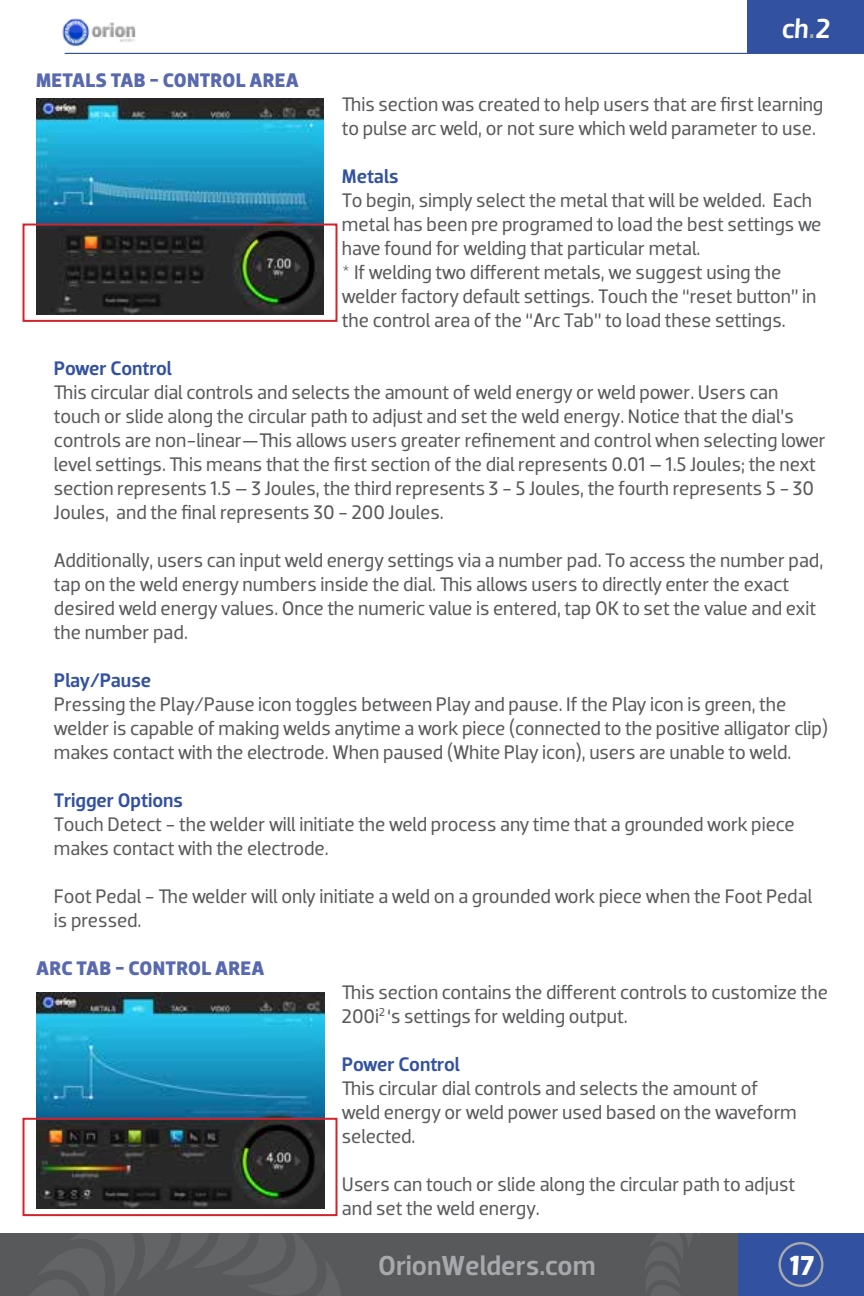
<style>
.page{position:relative;width:864px;height:1296px;background:#fff}
.page>*{position:absolute;margin:0;border:0;box-sizing:border-box;transform-origin:0 0}
.t1{font:500 28px "Dobra";color:#a7a9ac}
.t2{font:italic 500 28px "Dobra";color:#fff}
.t3{font:italic 700 28px "Dobra";color:#fff}
.t4{font:20px/24px "Dobra";letter-spacing:-.005em;color:#58595b}
.t5{font:500 20px "Dobra";letter-spacing:-.005em;color:#3251a1}
.t6{font:700 20px "Dobra";letter-spacing:.015em;color:#5969af}
.s1{color:#a7a9ac}
</style>
<div class="page">
<div style="left:0;top:1233px;width:864px;height:63px;background:#58595b"></div>
<svg style="left:645px;top:1233px;width:55px;height:63px"></svg>
<svg style="left:30px;top:1233px;width:311px;height:63px"></svg>
<div style="left:738px;top:1233px;width:126px;height:63px;background:#3251a1"></div>
<hr style="left:65px;top:53px;width:736px;height:1px;background:#3251a1">
<div style="left:747px;top:0;width:117px;height:54px;background:#3251a1"></div>
<img style="left:62px;top:18px;width:74px;height:28px">
<div style="left:779px;top:1242px;width:44px;height:45px;border:2px solid #a7a9ac;border-radius:50%"></div>
<img style="left:36px;top:99px;width:288px;height:216px">
<div style="left:22px;top:224px;width:316px;height:98px;border:2px solid #d2232a"></div>
<img style="left:36px;top:993px;width:288px;height:216px">
<div style="left:22px;top:1118px;width:316px;height:98px;border:2px solid #d2232a"></div>
<p class="t6" style="left:36px;top:68px;width:264px">METALS TAB - CONTROL AREA</p>
<h1 class="t2" style="left:781px;top:12px;width:50px">ch<span class="s1">.</span>2</h1>
<p class="t4" style="left:342px;top:92px;width:483px">This section was created to help users that are first learning to pulse arc weld, or not sure which weld parameter to use.</p>
<p class="t5" style="left:342px;top:164px;width:58px">Metals</p>
<p class="t4" style="left:342px;top:188px;width:481px">To begin, simply select the metal that will be welded. Each metal has been pre programed to load the best settings we have found for welding that particular metal.<br>* If welding two different metals, we suggest using the welder factory default settings. Touch the “reset button” in the control area of the “Arc Tab” to load these settings.</p>
<p class="t5" style="left:54px;top:356px;width:119px">Power Control</p>
<p class="t4" style="left:54px;top:380px;width:773px">This circular dial controls and selects the amount of weld energy or weld power. Users can touch or slide along the circular path to adjust and set the weld energy. Notice that the dial’s controls are non-linear—This allows users greater refinement and control when selecting lower level settings. This means that the first section of the dial represents 0.01 – 1.5 Joules; the next section represents 1.5 – 3 Joules, the third represents 3 - 5 Joules, the fourth represents 5 - 30<br>Joules, and the final represents 30 - 200 Joules.</p>
<p class="t4" style="left:54px;top:548px;width:771px">Additionally, users can input weld energy settings via a number pad. To access the number pad, tap on the weld energy numbers inside the dial. This allows users to directly enter the exact desired weld energy values. Once the numeric value is entered, tap OK to set the value and exit the number pad.</p>
<p class="t5" style="left:54px;top:669px;width:99px">Play/Pause</p>
<p class="t4" style="left:54px;top:692px;width:776px">Pressing the Play/Pause icon toggles between Play and pause. If the Play icon is green, the welder is capable of making welds anytime a work piece (connected to the positive alligator clip) makes contact with the electrode. When paused (White Play icon), users are unable to weld.</p>
<p class="t5" style="left:54px;top:789px;width:131px">Trigger Options</p>
<p class="t4" style="left:54px;top:812px;width:742px">Touch Detect - the welder will initiate the weld process any time that a grounded work piece makes contact with the electrode.</p>
<p class="t4" style="left:54px;top:884px;width:760px">Foot Pedal - The welder will only initiate a weld on a grounded work piece when the Foot Pedal is pressed.</p>
<p class="t6" style="left:36px;top:957px;width:230px">ARC TAB - CONTROL AREA</p>
<p class="t4" style="left:342px;top:980px;width:488px">This section contains the different controls to customize the<br>200i<sup>2</sup> ‘s settings for welding output.</p>
<p class="t5" style="left:342px;top:1052px;width:119px">Power Control</p>
<p class="t4" style="left:342px;top:1076px;width:456px">This circular dial controls and selects the amount of weld energy or weld power used based on the waveform selected.</p>
<p class="t4" style="left:342px;top:1172px;width:455px">Users can touch or slide along the circular path to adjust and set the weld energy.</p>
<h1 class="t1" style="left:378px;top:1249px;width:219px">OrionWelders.com</h1>
<h1 class="t3" style="left:789px;top:1249px;width:26px">17</h1>
</div>
